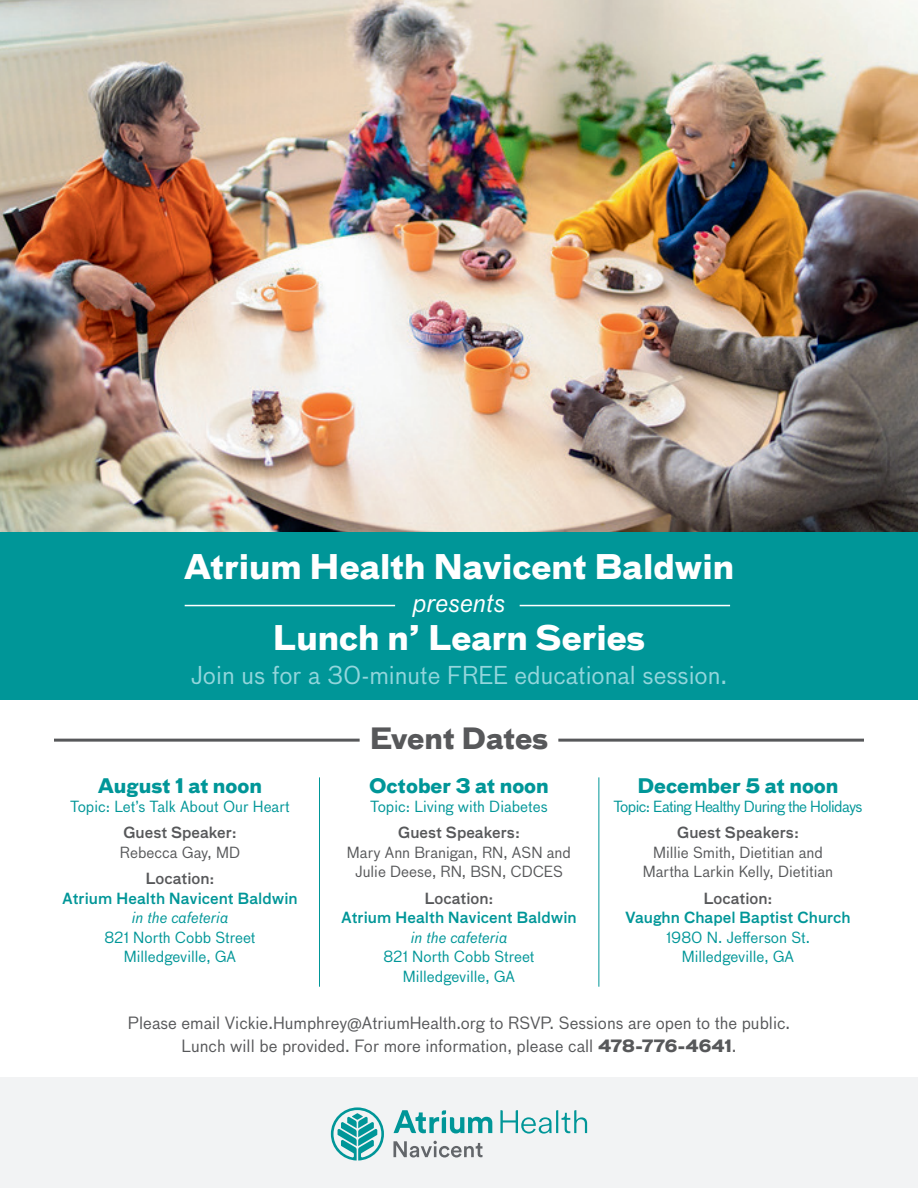
<style>
.page{position:relative;width:918px;height:1188px;background:#fff}
.page>*{position:absolute;margin:0;border:0;box-sizing:border-box;transform-origin:0 0}
.t1{font:700 33px "Bau Pro";color:#fff}
.t2{font:700 28.5px "Bau Pro";letter-spacing:-.005em;color:#57585a}
.t3{font:italic 25.5px "Bau Pro";color:#fff}
.t4{font:24px "Bau Pro";color:#93d6dc}
.t5{font:700 19.5px "Bau Pro";color:#009698}
.t6{font:16.5px "Bau Pro";color:#57585a}
.t7{font:15px "Bau Pro";color:#009698}
.t8{font:15px/19.5px "Bau Pro";color:#57585a;text-align:center}
.t9{font:500 15px "Bau Pro";color:#009698}
.t10{font:500 15px "Bau Pro";color:#57585a}
.t11{font:15px "Bau Pro";letter-spacing:-.04em;color:#009698}
.t12{font:italic 15px "Bau Pro";color:#009698}
.s1{font-weight:700}
</style>
<div class="page">
<div style="left:0;top:1078px;width:918px;height:110px;background:#f2f3f4"></div>
<img style="left:0;top:0;width:918px;height:532px">
<div style="left:0;top:532px;width:918px;height:168px;background:#009698"></div>
<svg style="left:393px;top:1141px;width:90px;height:17px"></svg>
<svg style="left:331px;top:1107px;width:53px;height:54px"></svg>
<svg style="left:394px;top:1110px;width:193px;height:24px"></svg>
<hr style="left:319px;top:777px;width:1px;height:210px;background:#009698">
<hr style="left:598px;top:777px;width:1px;height:210px;background:#009698">
<hr style="left:558px;top:739px;width:306px;height:3px;background:#57585a">
<hr style="left:54px;top:739px;width:306px;height:3px;background:#57585a">
<hr style="left:520px;top:605px;width:210px;height:1px;background:#fff">
<hr style="left:185px;top:605px;width:210px;height:1px;background:#fff">
<p class="t1" style="left:184px;top:538px;width:552px">Atrium Health Navicent Baldwin</p>
<p class="t3" style="left:412px;top:584px;width:95px">presents</p>
<p class="t1" style="left:273px;top:609px;width:374px">Lunch n’ Learn Series</p>
<p class="t4" style="left:191px;top:658px;width:538px">Join us for a 30-minute FREE educational session.</p>
<p class="t5" style="left:98px;top:768px;width:166px">August 1 at noon</p>
<p class="t7" style="left:70px;top:796px;width:221px">Topic: Let’s Talk About Our Heart</p>
<p class="t10" style="left:123px;top:822px;width:115px">Guest Speaker:</p>
<p class="t8" style="left:120px;top:842px;width:122px">Rebecca Gay, MD</p>
<p class="t10" style="left:145px;top:867px;width:71px">Location:</p>
<p class="t9" style="left:62px;top:887px;width:237px">Atrium Health Navicent Baldwin</p>
<p class="t12" style="left:132px;top:907px;width:98px">in the cafeteria</p>
<p class="t7" style="left:104px;top:926px;width:153px">821 North Cobb Street</p>
<p class="t7" style="left:124px;top:946px;width:114px">Milledgeville, GA</p>
<p class="t2" style="left:370px;top:714px;width:180px">Event Dates</p>
<p class="t5" style="left:369px;top:768px;width:181px">October 3 at noon</p>
<p class="t7" style="left:370px;top:796px;width:179px">Topic: Living with Diabetes</p>
<p class="t10" style="left:398px;top:822px;width:124px">Guest Speakers:</p>
<p class="t8" style="left:347px;top:842px;width:226px">Mary Ann Branigan, RN, ASN and<br>Julie Deese, RN, BSN, CDCES</p>
<p class="t10" style="left:424px;top:887px;width:71px">Location:</p>
<p class="t9" style="left:341px;top:906px;width:237px">Atrium Health Navicent Baldwin</p>
<p class="t12" style="left:411px;top:926px;width:98px">in the cafeteria</p>
<p class="t7" style="left:383px;top:946px;width:153px">821 North Cobb Street</p>
<p class="t7" style="left:403px;top:965px;width:114px">Milledgeville, GA</p>
<p class="t5" style="left:637px;top:768px;width:203px">December 5 at noon</p>
<p class="t11" style="left:613px;top:796px;width:251px">Topic: Eating Healthy During the Holidays</p>
<p class="t10" style="left:677px;top:822px;width:124px">Guest Speakers:</p>
<p class="t8" style="left:653px;top:842px;width:171px">Millie Smith, Dietitian and</p>
<p class="t8" style="left:643px;top:861px;width:192px">Martha Larkin Kelly, Dietitian</p>
<p class="t10" style="left:703px;top:887px;width:71px">Location:</p>
<p class="t9" style="left:625px;top:906px;width:227px">Vaughn Chapel Baptist Church</p>
<p class="t7" style="left:666px;top:926px;width:145px">1980 N. Jefferson St.</p>
<p class="t7" style="left:682px;top:946px;width:114px">Milledgeville, GA</p>
<p class="t6" style="left:128px;top:1011px;width:664px">Please email Vickie.Humphrey@AtriumHealth.org to RSVP. Sessions are open to the public.</p>
<p class="t6" style="left:181px;top:1034px;width:557px">Lunch will be provided. For more information, please call <span class="s1">478-776-4641</span>.</p>
</div>
